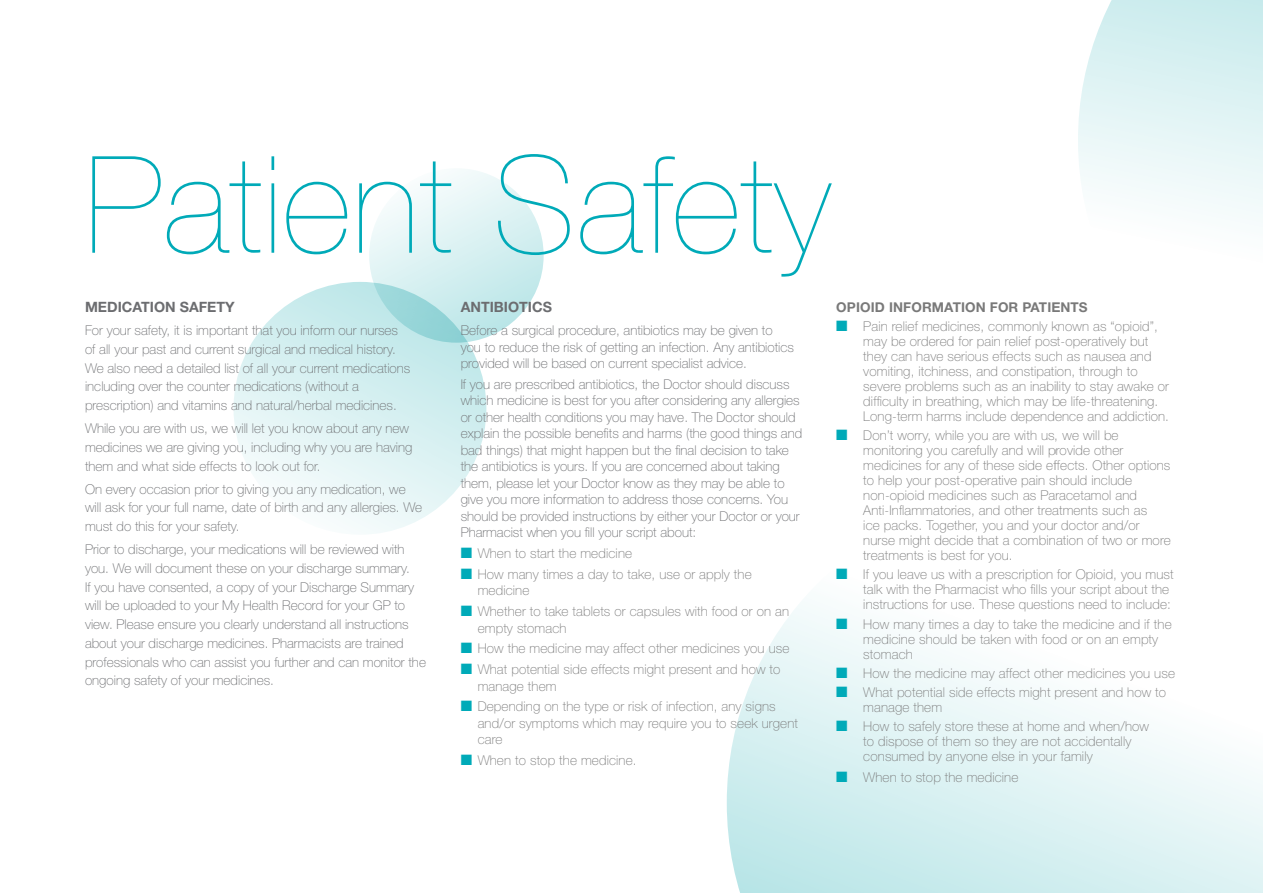
<style>
.page{position:relative;width:1263px;height:893px;background:#fff}
.page>*{position:absolute;margin:0;border:0;box-sizing:border-box;transform-origin:0 0}
.t1{font:200 135px "Helvetica Neue LT Std";letter-spacing:.01em;color:#00aab8}
.BODY_GRAY_copy{font:700 14.25px "Helvetica Neue LT Std";color:#6c6d70}
.BODY_GRAY{font:100 13.5px/18.8px "Helvetica Neue LT Std";color:#6c6d70}
.t2{font:100 13.5px/15px "Helvetica Neue LT Std";letter-spacing:.01em;color:#797979}
.Bullets_2{font:700 13.5px "Helvetica Neue LT Std";letter-spacing:.01em;color:#797979}
.s1{color:#00aab8}
</style>
<div class="page">
<svg style="left:233px;top:282px;width:253px;height:253px"></svg>
<svg style="left:369px;top:168px;width:175px;height:175px"></svg>
<svg style="left:727px;top:604px;width:536px;height:289px"></svg>
<svg style="left:1078px;top:0;width:185px;height:218px"></svg>
<p class="t1" style="left:85px;top:127px;width:747px">Patient Safety</p>
<p class="BODY_GRAY_copy" style="left:85px;top:298px;width:151px">MEDICATION SAFETY</p>
<p class="BODY_GRAY" style="left:85px;top:321px;width:327px">For your safety, it is important that you inform our nurses of all your past and current surgical and medical history.<br>We also need a detailed list of all your current medications including over the counter medications (without a prescription) and vitamins and natural/herbal medicines.</p>
<p class="BODY_GRAY" style="left:85px;top:419px;width:329px">While you are with us, we will let you know about any new medicines we are giving you, including why you are having them and what side effects to look out for.</p>
<p class="BODY_GRAY" style="left:85px;top:479px;width:339px">On every occasion prior to giving you any medication, we will ask for your full name, date of birth and any allergies. We must do this for your safety.</p>
<p class="BODY_GRAY" style="left:85px;top:540px;width:342px">Prior to discharge, your medications will be reviewed with you. We will document these on your discharge summary.<br>If you have consented, a copy of your Discharge Summary will be uploaded to your My Health Record for your GP to view. Please ensure you clearly understand all instructions about your discharge medicines. Pharmacists are trained professionals who can assist you further and can monitor the ongoing safety of your medicines.</p>
<p class="BODY_GRAY_copy" style="left:461px;top:298px;width:93px">ANTIBIOTICS</p>
<p class="BODY_GRAY" style="left:461px;top:322px;width:335px;line-height:16.5px">Before a surgical procedure, antibiotics may be given to you to reduce the risk of getting an infection. Any antibiotics provided will be based on current specialist advice.</p>
<p class="BODY_GRAY" style="left:461px;top:376px;width:343px;line-height:16.5px">If you are prescribed antibiotics, the Doctor should discuss which medicine is best for you after considering any allergies or other health conditions you may have. The Doctor should explain the possible benefits and harms (the good things and bad things) that might happen but the final decision to take the antibiotics is yours. If you are concerned about taking them, please let your Doctor know as they may be able to give you more information to address those concerns. You should be provided instructions by either your Doctor or your Pharmacist when you fill your script about:</p>
<p class="t2" style="left:461px;top:546px;width:173px"><span class="s1">■</span> When to start the medicine</p>
<p class="t2" style="left:478px;top:566px;width:275px;line-height:16.5px;text-indent:-17px"><span class="s1">■</span> How many times a day to take, use or apply the medicine</p>
<p class="t2" style="left:478px;top:603px;width:313px;line-height:16.5px;text-indent:-17px"><span class="s1">■</span> Whether to take tablets or capsules with food or on an empty stomach</p>
<p class="t2" style="left:461px;top:641px;width:330px"><span class="s1">■</span> How the medicine may affect other medicines you use</p>
<p class="t2" style="left:478px;top:661px;width:304px;line-height:16.5px;text-indent:-17px"><span class="s1">■</span> What potential side effects might present and how to manage them</p>
<p class="t2" style="left:478px;top:698px;width:322px;line-height:16.5px;text-indent:-17px"><span class="s1">■</span> Depending on the type or risk of infection, any signs and/or symptoms which may require you to seek urgent care</p>
<p class="t2" style="left:461px;top:753px;width:177px"><span class="s1">■</span> When to stop the medicine.</p>
<p class="Bullets_2" style="left:836px;top:298px;width:253px">OPIOID INFORMATION FOR PATIENTS</p>
<p class="t2" style="left:863px;top:318px;width:307px;text-indent:-27px"><span class="s1">■</span> Pain relief medicines, commonly known as “opioid”, may be ordered for pain relief post-operatively but they can have serious effects such as nausea and vomiting, itchiness, and constipation, through to severe problems such as an inability to stay awake or difficulty in breathing, which may be life-threatening.<br>Long-term harms include dependence and addiction.</p>
<p class="t2" style="left:863px;top:428px;width:309px;text-indent:-27px"><span class="s1">■</span> Don’t worry, while you are with us, we will be monitoring you carefully and will provide other medicines for any of these side effects. Other options to help your post-operative pain should include non-opioid medicines such as Paracetamol and Anti-Inflammatories, and other treatments such as<br>ice packs. Together, you and your doctor and/or nurse might decide that a combination of two or more treatments is best for you.</p>
<p class="t2" style="left:863px;top:567px;width:312px;text-indent:-27px"><span class="s1">■</span> If you leave us with a prescription for Opioid, you must talk with the Pharmacist who fills your script about the instructions for use. These questions need to include:</p>
<p class="t2" style="left:863px;top:616px;width:310px;text-indent:-27px"><span class="s1">■</span> How many times a day to take the medicine and if the medicine should be taken with food or on an empty stomach</p>
<p class="t2" style="left:836px;top:665px;width:340px"><span class="s1">■</span> How the medicine may affect other medicines you use</p>
<p class="t2" style="left:863px;top:685px;width:304px;text-indent:-27px"><span class="s1">■</span> What potential side effects might present and how to manage them</p>
<p class="t2" style="left:863px;top:719px;width:287px;text-indent:-27px"><span class="s1">■</span> How to safely store these at home and when/how to dispose of them so they are not accidentally consumed by anyone else in your family</p>
<p class="t2" style="left:836px;top:770px;width:184px"><span class="s1">■</span> When to stop the medicine</p>
</div>
